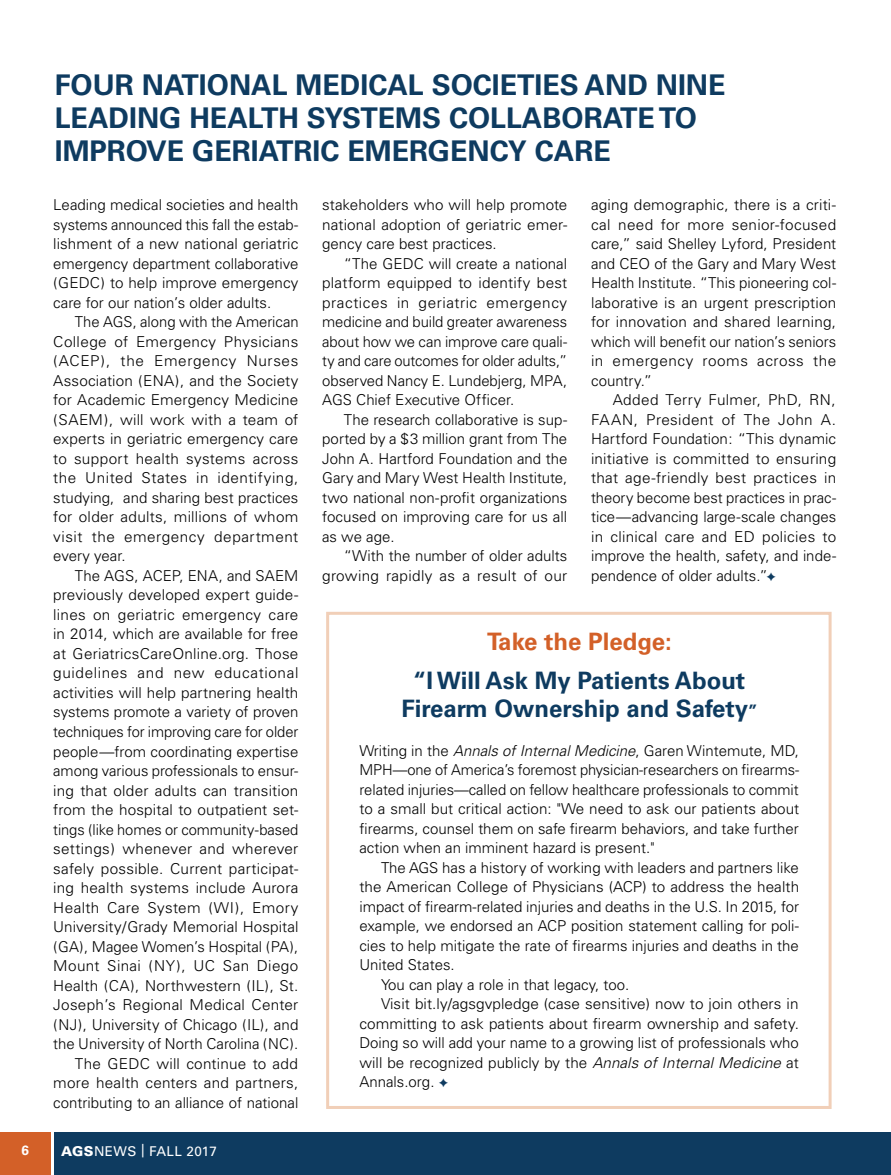
<style>
.page{position:relative;width:891px;height:1175px;background:#fff}
.page>*{position:absolute;margin:0;border:0;box-sizing:border-box;transform-origin:0 0}
.t1{font:700 28.5px/33px "Univers";color:#0e3b60}
.t2{font:700 24px/28.5px "Univers";color:#0e3b60;text-align:center}
.t3{font:700 24px "Univers";color:#d36028}
.t4{font:300 15px/19.5px "Univers";letter-spacing:.005em;color:#000;text-align:justify}
.t5{font:13.5px "Univers";letter-spacing:.03em;color:#fff}
.t6{font:700 13.5px "Univers";color:#fff}
.s1{color:#0e3b60}
.s2{font-size:17.25px}
.s3{font-style:italic}
.s4{font-weight:900}
</style>
<div class="page">
<div style="left:54px;top:1132px;width:837px;height:42px;background:#0e3b60"></div>
<div style="left:0;top:1132px;width:51px;height:42px;background:#d36028"></div>
<div style="left:326px;top:612px;width:506px;height:496px;border:3px solid #f1cfb8"></div>
<h1 class="t1" style="left:55px;top:69px;width:672px">FOUR NATIONAL MEDICAL SOCIETIES AND NINE<br>LEADING HEALTH SYSTEMS COLLABORATE TO<br>IMPROVE GERIATRIC EMERGENCY CARE</h1>
<p class="t4" style="left:53px;top:195px;width:247px">Leading medical societies and health systems announced this fall the estab&shy;lishment of a new national geriatric emergency department collaborative (GEDC) to help improve emergency care for our nation’s older adults.</p>
<p class="t4" style="left:53px;top:312px;width:247px;text-indent:22px">The AGS, along with the American College of Emergency Physicians (ACEP), the Emergency Nurses Association (ENA), and the Society for Academic Emergency Medicine (SAEM), will work with a team of experts in geriatric emergency care to support health systems across the United States in identifying, studying, and sharing best practices for older adults, millions of whom visit the emergency department every year.</p>
<p class="t4" style="left:53px;top:566px;width:247px;text-align:right">The AGS, ACEP, ENA, and SAEM previously developed expert guide&shy;lines on geriatric emergency care in 2014, which are available for free at GeriatricsCareOnline.org. Those guidelines and new educational activities will help partnering health systems promote a variety of proven techniques for improving care for older people—from coordinating expertise among various professionals to ensur&shy;ing that older adults can transition from the hospital to outpatient set&shy;tings (like homes or community-based settings) whenever and wherever safely possible. Current participat&shy;ing health systems include Aurora Health Care System (WI), Emory University/Grady Memorial Hospital (GA), Magee Women’s Hospital (PA), Mount Sinai (NY), UC San Diego Health (CA), Northwestern (IL), St.<br>Joseph’s Regional Medical Center (NJ), University of Chicago (IL), and the University of North Carolina (NC).<br>The GEDC will continue to add more health centers and partners, contributing to an alliance of national</p>
<p class="t4" style="left:322px;top:195px;width:247px">stakeholders who will help promote national adoption of geriatric emer&shy;gency care best practices.</p>
<p class="t4" style="left:322px;top:254px;width:247px;text-indent:22px">“The GEDC will create a national platform equipped to identify best practices in geriatric emergency medicine and build greater awareness about how we can improve care quali&shy;ty and care outcomes for older adults,” observed Nancy E. Lundebjerg, MPA, AGS Chief Executive Officer.</p>
<p class="t4" style="left:322px;top:410px;width:247px;text-indent:22px">The research collaborative is sup&shy;ported by a $3 million grant from The John A. Hartford Foundation and the Gary and Mary West Health Institute, two national non-profit organizations focused on improving care for us all as we age.</p>
<p class="t4" style="left:322px;top:546px;width:247px;text-align:right">“With the number of older adults growing rapidly as a result of our</p>
<p class="t4" style="left:591px;top:195px;width:247px">aging demographic, there is a criti&shy;cal need for more senior-focused care,” said Shelley Lyford, President and CEO of the Gary and Mary West Health Institute. “This pioneering col&shy;laborative is an urgent prescription for innovation and shared learning, which will benefit our nation’s seniors in emergency rooms across the country.”</p>
<p class="t4" style="left:591px;top:390px;width:247px;text-indent:22px">Added Terry Fulmer, PhD, RN, FAAN, President of The John A.<br>Hartford Foundation: “This dynamic initiative is committed to ensuring that age-friendly best practices in theory become best practices in prac&shy;tice—advancing large-scale changes in clinical care and ED policies to improve the health, safety, and inde&shy;pendence of older adults.”<span class="s1">✦</span></p>
<h2 class="t3" style="left:487px;top:627px;width:186px">Take the Pledge:</h2>
<h2 class="t2" style="left:401px;top:666px;width:358px">“I Will Ask My Patients About<br>Firearm Ownership and Safety<span class="s2">”</span></h2>
<p class="t4" style="left:359px;top:740px;width:441px">Writing in the <span class="s3">Annals of Internal Medicine</span>, Garen Wintemute, MD, MPH—one of America’s foremost physician-researchers on firearms&shy;related injuries—called on fellow healthcare professionals to commit to a small but critical action: "We need to ask our patients about firearms, counsel them on safe firearm behaviors, and take further action when an imminent hazard is present."</p>
<p class="t4" style="left:381px;top:857px;width:419px">The AGS has a history of working with leaders and partners like</p>
<p class="t4" style="left:359px;top:877px;width:441px">the American College of Physicians (ACP) to address the health</p>
<p class="t4" style="left:359px;top:896px;width:441px">impact of firearm-related injuries and deaths in the U.S. In 2015, for</p>
<p class="t4" style="left:359px;top:916px;width:441px">example, we endorsed an ACP position statement calling for poli-</p>
<p class="t4" style="left:359px;top:935px;width:441px">cies to help mitigate the rate of firearms injuries and deaths in the</p>
<p class="t4" style="left:359px;top:955px;width:97px">United States.</p>
<p class="t4" style="left:381px;top:974px;width:250px">You can play a role in that legacy, too.</p>
<p class="t4" style="left:381px;top:994px;width:419px">Visit bit.ly/agsgvpledge (case sensitive) now to join others in</p>
<p class="t4" style="left:359px;top:1013px;width:441px">committing to ask patients about firearm ownership and safety.</p>
<p class="t4" style="left:359px;top:1033px;width:441px">Doing so will add your name to a growing list of professionals who</p>
<p class="t4" style="left:359px;top:1052px;width:441px">will be recognized publicly by the <span class="s3">Annals of Internal Medicine</span> at</p>
<p class="t4" style="left:359px;top:1072px;width:91px">Annals.org. <span class="s1">✦</span></p>
<p class="t6" style="left:22px;top:1142px;width:9px">6</p>
<p class="t5" style="left:61px;top:1143px;width:157px"><span class="s4">AGS</span>NEWS | FALL 2017</p>
</div>
